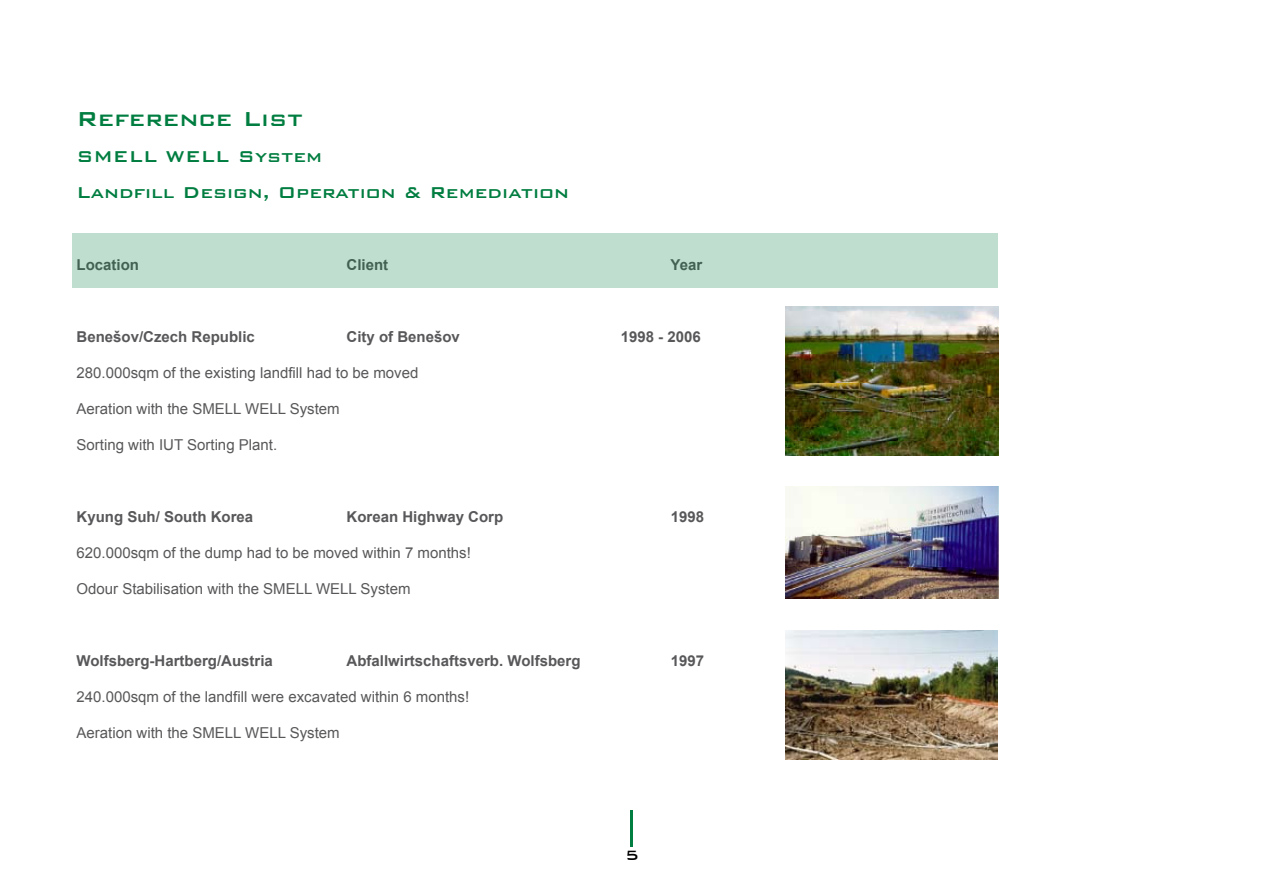
<style>
.page{position:relative;width:1263px;height:893px;background:#fff}
.page>*{position:absolute;margin:0;border:0;box-sizing:border-box;transform-origin:0 0}
.t1{font:500 27px "Bank Gothic BT";color:#007d40}
.t2{font:500 21px/36px "Bank Gothic BT";color:#007d40}
.t3{font:15px "Arial";color:#58585a}
.t4{font:700 15px "Arial";color:#58585a}
</style>
<div class="page">
<hr style="left:630px;top:810px;width:3px;height:36px;background:#007d40">
<div style="left:72px;top:234px;width:926px;height:54px;background:#c0decf"></div>
<img style="left:786px;top:306px;width:212px;height:149px">
<img style="left:786px;top:486px;width:212px;height:112px">
<img style="left:786px;top:630px;width:212px;height:129px">
<h1 class="t1" style="left:77px;top:104px;width:228px">Reference List</h1>
<h2 class="t2" style="left:77px;top:138px;width:34px">Smell</h2>
<h2 class="t2" style="left:166px;top:138px;width:35px">Well</h2>
<h2 class="t2" style="left:77px;top:138px;width:494px;text-indent:161px">System<br>Landfill Design, Operation &amp; Remediation</h2>
<p class="t4" style="left:77px;top:255px;width:64px">Location</p>
<p class="t4" style="left:347px;top:255px;width:43px">Client</p>
<p class="t4" style="left:671px;top:255px;width:33px">Year</p>
<p class="t4" style="left:77px;top:327px;width:180px">Benešov/Czech Republic</p>
<p class="t4" style="left:347px;top:327px;width:115px">City of Benešov</p>
<p class="t4" style="left:621px;top:327px;width:82px">1998 - 2006</p>
<p class="t3" style="left:77px;top:363px;width:343px">280.000sqm of the existing landfill had to be moved</p>
<p class="t3" style="left:77px;top:399px;width:265px">Aeration with the SMELL WELL System</p>
<p class="t3" style="left:77px;top:435px;width:202px">Sorting with IUT Sorting Plant.</p>
<p class="t4" style="left:77px;top:507px;width:178px">Kyung Suh/ South Korea</p>
<p class="t4" style="left:347px;top:507px;width:158px">Korean Highway Corp</p>
<p class="t4" style="left:671px;top:507px;width:35px">1998</p>
<p class="t3" style="left:77px;top:543px;width:396px">620.000sqm of the dump had to be moved within 7 months!</p>
<p class="t3" style="left:77px;top:579px;width:336px">Odour Stabilisation with the SMELL WELL System</p>
<p class="t4" style="left:77px;top:651px;width:198px">Wolfsberg-Hartberg/Austria</p>
<p class="t4" style="left:347px;top:651px;width:235px">Abfallwirtschaftsverb. Wolfsberg</p>
<p class="t4" style="left:671px;top:651px;width:35px">1997</p>
<p class="t3" style="left:77px;top:687px;width:394px">240.000sqm of the landfill were excavated within 6 months!</p>
<p class="t3" style="left:77px;top:723px;width:265px">Aeration with the SMELL WELL System</p>
</div>
